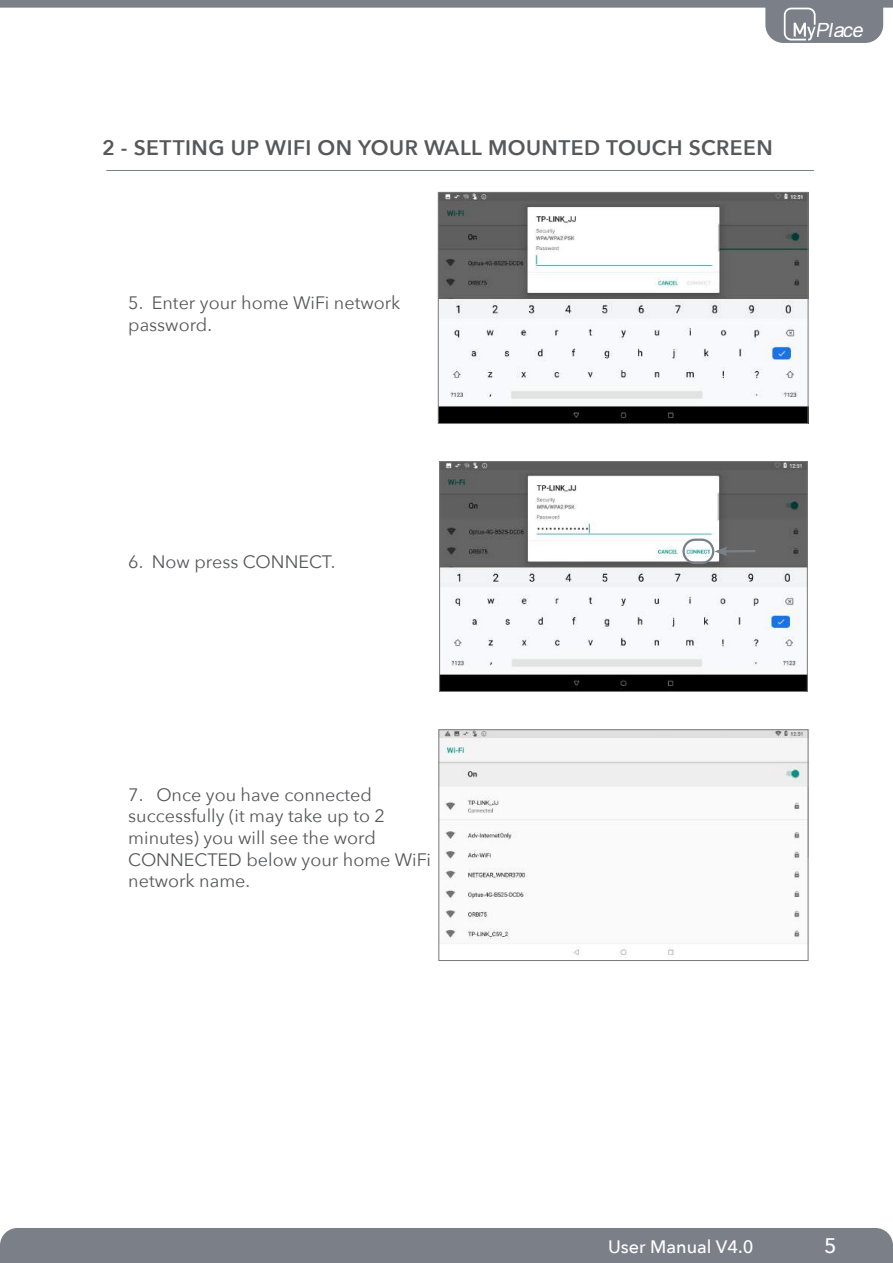
<style>
.page{position:relative;width:893px;height:1263px;background:#fff}
.page>*{position:absolute;margin:0;border:0;box-sizing:border-box;transform-origin:0 0}
.t1{font:600 21px "Avenir Next";letter-spacing:.02em;color:#57585a}
.t2{font:500 21px "Avenir Next";color:#fff}
.t3{font:italic 19.5px "Arial";color:#fff}
.t4{font:18px/21.6px "Avenir Next";color:#57585a}
.t5{font:500 18px "Avenir Next";color:#fff}
</style>
<div class="page">
<div style="left:0;top:1228px;width:893px;height:35px;background:#7a7f88"></div>
<hr style="left:106px;top:170px;width:708px;height:1px;background:#7a8089">
<svg style="left:0;top:0;width:893px;height:43px"></svg>
<img style="left:441px;top:732px;width:365px;height:224px">
<img style="left:441px;top:463px;width:364px;height:226px">
<div style="left:439px;top:461px;width:368px;height:230px;border:1px solid #78787d"></div>
<img style="left:440px;top:194px;width:366px;height:228px">
<div style="left:438px;top:192px;width:370px;height:232px;border:1px solid #78787d"></div>
<div style="left:682px;top:539px;width:32px;height:25px;border:2px solid #7a8089;border-radius:12px"></div>
<hr style="left:724px;top:550px;width:31px;height:2px;background:#7a8089">
<svg style="left:714px;top:546px;width:14px;height:10px"></svg>
<p class="t1" style="left:102px;top:129px;width:672px">2 - SETTING UP WIFI ON YOUR WALL MOUNTED TOUCH SCREEN</p>
<p class="t3" style="left:816px;top:17px;width:53px">Place</p>
<p class="t4" style="left:128px;top:291px;width:274px">5. Enter your home WiFi network password.</p>
<p class="t4" style="left:128px;top:550px;width:209px">6. Now press CONNECT.</p>
<p class="t4" style="left:128px;top:783px;width:304px">7. Once you have connected successfully (it may take up to 2 minutes) you will see the word<br>CONNECTED below your home WiFi network name.</p>
<p class="t5" style="left:608px;top:1231px;width:147px">User Manual V4.0</p>
<p class="t2" style="left:824px;top:1228px;width:14px">5</p>
</div>
